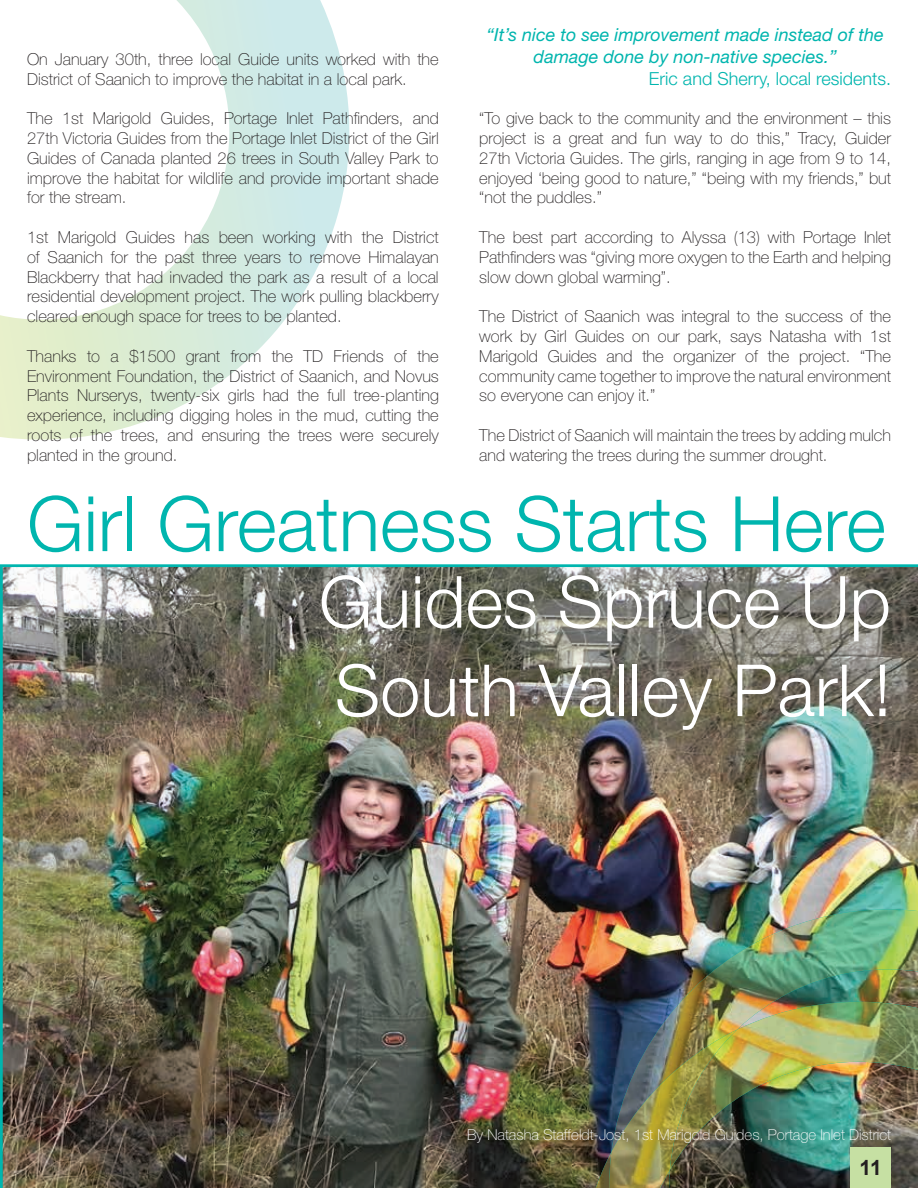
<style>
.page{position:relative;width:918px;height:1188px;background:#fff}
.page>*{position:absolute;margin:0;border:0;box-sizing:border-box;transform-origin:0 0}
.t1{font:300 76.5px "Helvetica Neue";color:#00b5ae}
.t2{font:300 72px/88.5px "Helvetica Neue";color:#fff}
.t3{font:700 21px "Arial";color:#231f20}
.t4{font:italic 18px/21.6px "Helvetica Neue";color:#00b5ae;text-align:center}
.t5{font:300 18px "Helvetica Neue";color:#00b5ae}
.t6{font:100 16.5px/19.8px "Helvetica Neue";color:#231f20;text-align:justify}
.t7{font:100 15px "Helvetica Neue";color:#fff}
</style>
<div class="page">
<svg style="left:0;top:0;width:350px;height:440px"></svg>
<img style="left:0;top:564px;width:918px;height:624px">
<img style="left:611px;top:909px;width:307px;height:93px">
<img style="left:596px;top:1002px;width:322px;height:186px">
<img style="left:609px;top:1030px;width:128px;height:158px">
<div style="left:850px;top:1148px;width:41px;height:40px;background:#c6e0a3"></div>
<p class="t4" style="left:487px;top:24px;width:399px">“It’s nice to see improvement made instead of the damage done by non-native species.”</p>
<p class="t5" style="left:649px;top:67px;width:244px">Eric and Sherry, local residents.</p>
<p class="t6" style="left:479px;top:108px;width:413px">“To give back to the community and the environment – this project is a great and fun way to do this,” Tracy, Guider 27th Victoria Guides. The girls, ranging in age from 9 to 14, enjoyed ‘being good to nature,” “being with my friends,” but “not the puddles.”</p>
<p class="t6" style="left:479px;top:227px;width:413px">The best part according to Alyssa (13) with Portage Inlet Pathfinders was “giving more oxygen to the Earth and helping slow down global warming”.</p>
<p class="t6" style="left:479px;top:306px;width:413px">The District of Saanich was integral to the success of the work by Girl Guides on our park, says Natasha with 1st Marigold Guides and the organizer of the project. “The community came together to improve the natural environment so everyone can enjoy it.”</p>
<p class="t6" style="left:479px;top:425px;width:413px">The District of Saanich will maintain the trees by adding mulch and watering the trees during the summer drought.</p>
<h1 class="t1" style="left:27px;top:477px;width:860px">Girl Greatness Starts Here</h1>
<h2 class="t2" style="left:319px;top:556px;width:574px">Guides Spruce Up<br>South Valley Park!</h2>
<p class="t6" style="left:27px;top:49px;width:413px">On January 30th, three local Guide units worked with the<br>District of Saanich to improve the habitat in a local park.</p>
<p class="t6" style="left:27px;top:108px;width:413px">The 1st Marigold Guides, Portage Inlet Pathfinders, and 27th Victoria Guides from the Portage Inlet District of the Girl Guides of Canada planted 26 trees in South Valley Park to improve the habitat for wildlife and provide important shade for the stream.</p>
<p class="t6" style="left:27px;top:227px;width:413px">1st Marigold Guides has been working with the District of Saanich for the past three years to remove Himalayan Blackberry that had invaded the park as a result of a local residential development project. The work pulling blackberry cleared enough space for trees to be planted.</p>
<p class="t6" style="left:27px;top:346px;width:413px">Thanks to a $1500 grant from the TD Friends of the Environment Foundation, the District of Saanich, and Novus Plants Nurserys, twenty-six girls had the full tree-planting experience, including digging holes in the mud, cutting the roots of the trees, and ensuring the trees were securely planted in the ground.</p>
<p class="t7" style="left:467px;top:1127px;width:425px">By Natasha Staffeldt-Jost, 1st Marigold Guides, Portage Inlet District</p>
<p class="t3" style="left:860px;top:1153px;width:24px">11</p>
</div>
